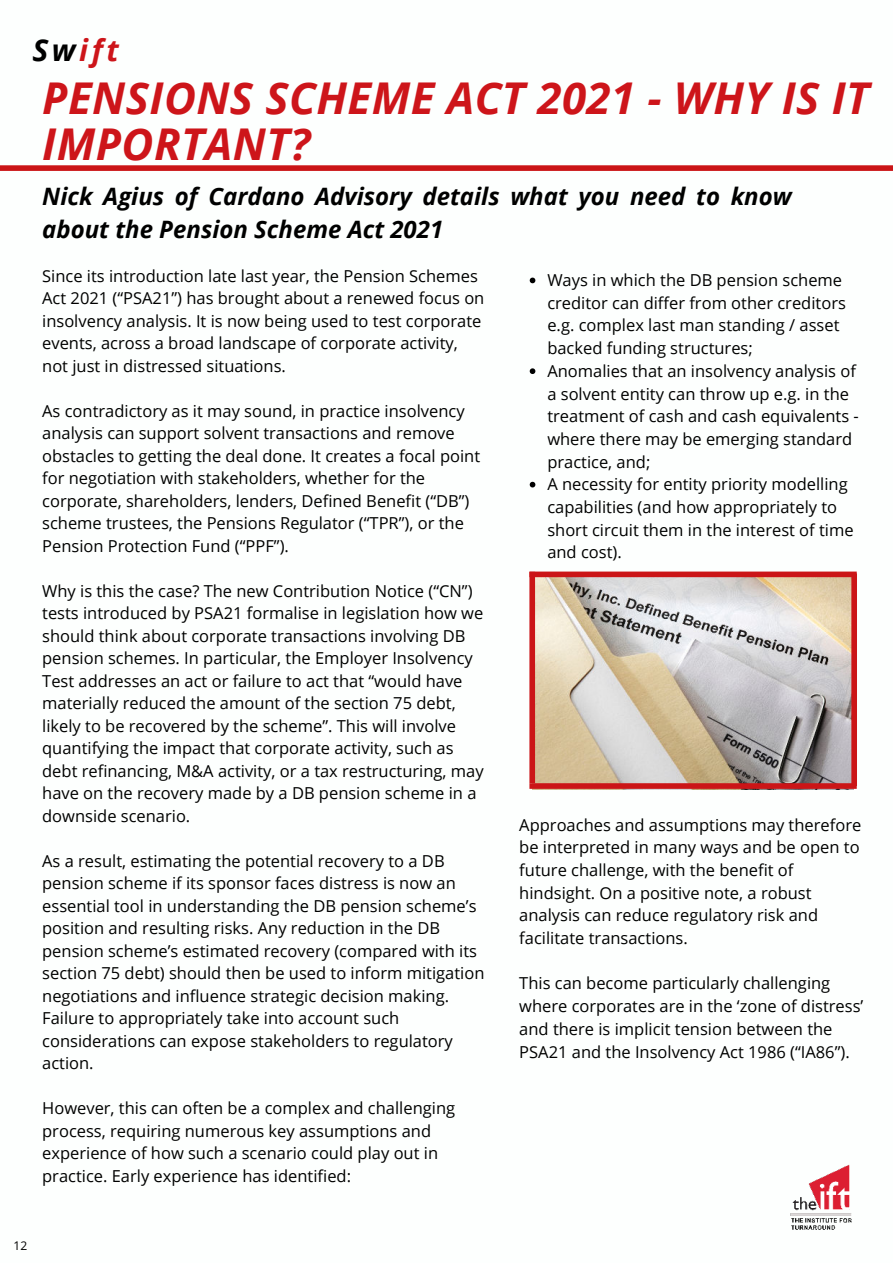
<style>
.page{position:relative;width:893px;height:1264px;background:#fff}
.page>*{position:absolute;margin:0;border:0;box-sizing:border-box;transform-origin:0 0}
.t1{font:italic 700 43.8px/46px "Open Sans";letter-spacing:.01em;color:#cd151a}
.t2{font:italic 700 30.15px "Open Sans";letter-spacing:.12em;color:#cd151a}
.t3{font:italic 700 24px/32.5px "Open Sans";color:#000}
.t4{font:16.5px/22.5px "Open Sans";color:#000}
.t5{font:12px "Open Sans";color:#000}
.s1{color:#000}
</style>
<div class="page">
<img style="left:790px;top:1164px;width:62px;height:66px">
<svg style="left:529px;top:277px;width:6px;height:6px"></svg>
<svg style="left:529px;top:368px;width:6px;height:6px"></svg>
<svg style="left:529px;top:482px;width:6px;height:5px"></svg>
<img style="left:532px;top:577px;width:321px;height:212px">
<div style="left:529px;top:571px;width:327px;height:6px;background:#cb1517"></div>
<div style="left:529px;top:783px;width:327px;height:5px;background:#cb1517"></div>
<div style="left:529px;top:572px;width:6px;height:211px;background:#cb1517"></div>
<div style="left:851px;top:573px;width:5px;height:213px;background:#cb1517"></div>
<div style="left:0;top:165px;width:892px;height:6px;background:#cb1517"></div>
<h2 class="t2" style="left:32px;top:29px;width:88px"><span class="s1">Sw</span>ift</h2>
<h1 class="t1" style="left:42px;top:74px;width:828px">PENSIONS SCHEME ACT 2021 - WHY IS IT<br>IMPORTANT?</h1>
<h3 class="t3" style="left:42px;top:180px;width:751px">Nick Agius of Cardano Advisory details what you need to know about the Pension Scheme Act 2021</h3>
<p class="t4" style="left:42px;top:264px;width:443px">Since its introduction late last year, the Pension Schemes Act 2021 (“PSA21”) has brought about a renewed focus on insolvency analysis. It is now being used to test corporate events, across a broad landscape of corporate activity, not just in distressed situations.</p>
<p class="t4" style="left:42px;top:399px;width:439px">As contradictory as it may sound, in practice insolvency analysis can support solvent transactions and remove obstacles to getting the deal done. It creates a focal point for negotiation with stakeholders, whether for the corporate, shareholders, lenders, Defined Benefit (“DB”) scheme trustees, the Pensions Regulator (“TPR”), or the Pension Protection Fund (“PPF”).</p>
<p class="t4" style="left:42px;top:579px;width:443px">Why is this the case? The new Contribution Notice (“CN”) tests introduced by PSA21 formalise in legislation how we should think about corporate transactions involving DB pension schemes. In particular, the Employer Insolvency Test addresses an act or failure to act that “would have materially reduced the amount of the section 75 debt, likely to be recovered by the scheme”. This will involve quantifying the impact that corporate activity, such as debt refinancing, M&amp;A activity, or a tax restructuring, may have on the recovery made by a DB pension scheme in a downside scenario.</p>
<p class="t4" style="left:42px;top:849px;width:444px">As a result, estimating the potential recovery to a DB pension scheme if its sponsor faces distress is now an essential tool in understanding the DB pension scheme’s position and resulting risks. Any reduction in the DB pension scheme’s estimated recovery (compared with its section 75 debt) should then be used to inform mitigation negotiations and influence strategic decision making.<br>Failure to appropriately take into account such considerations can expose stakeholders to regulatory action.</p>
<p class="t4" style="left:42px;top:1096px;width:414px">However, this can often be a complex and challenging process, requiring numerous key assumptions and experience of how such a scenario could play out in practice. Early experience has identified:</p>
<p class="t5" style="left:14px;top:1237px;width:15px">12</p>
<p class="t4" style="left:547px;top:268px;width:313px">Ways in which the DB pension scheme creditor can differ from other creditors e.g. complex last man standing / asset backed funding structures;<br>Anomalies that an insolvency analysis of a solvent entity can throw up e.g. in the treatment of cash and cash equivalents - where there may be emerging standard practice, and;<br>A necessity for entity priority modelling capabilities (and how appropriately to short circuit them in the interest of time and cost).</p>
<p class="t4" style="left:519px;top:813px;width:343px">Approaches and assumptions may therefore be interpreted in many ways and be open to future challenge, with the benefit of hindsight. On a positive note, a robust analysis can reduce regulatory risk and facilitate transactions.</p>
<p class="t4" style="left:519px;top:971px;width:345px">This can become particularly challenging where corporates are in the ‘zone of distress’ and there is implicit tension between the PSA21 and the Insolvency Act 1986 (“IA86”).</p>
</div>
